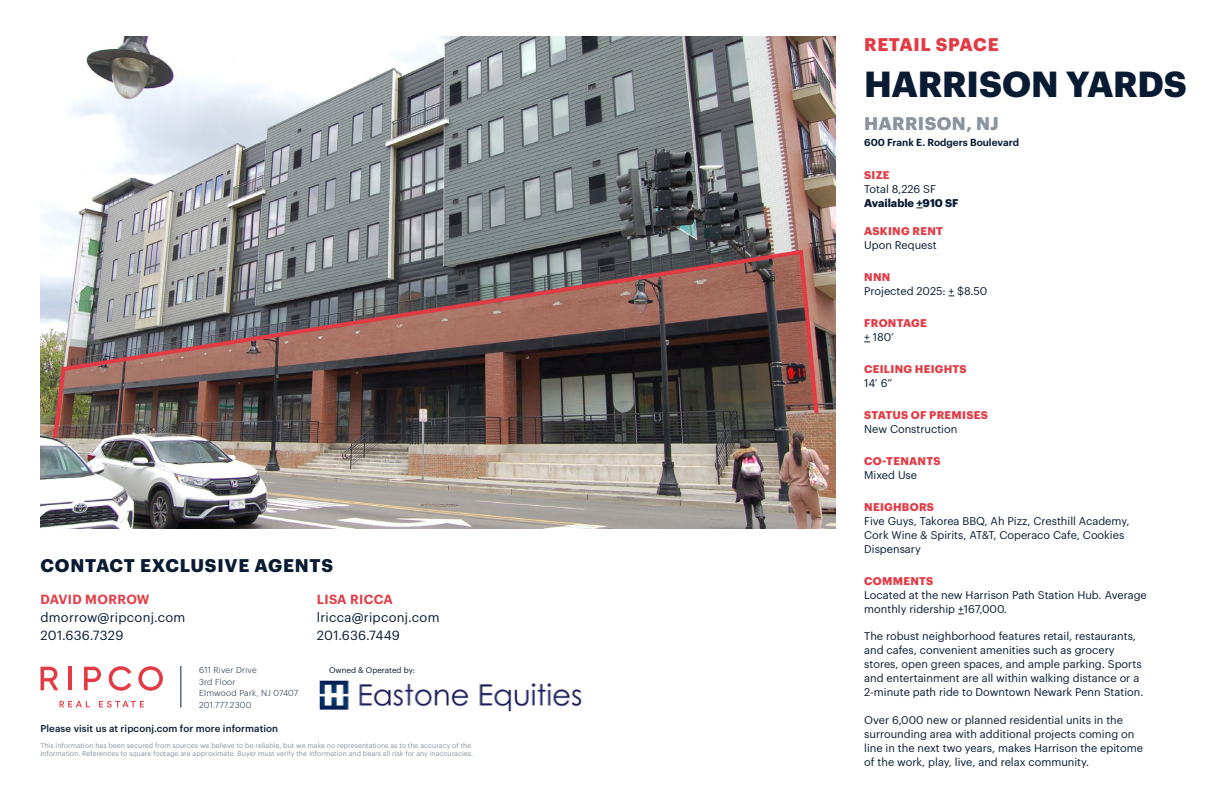
<style>
.page{position:relative;width:1224px;height:792px;background:#fff}
.page>*{position:absolute;margin:0;border:0;box-sizing:border-box;transform-origin:0 0}
.t1{font:700 35.5px "Graphik";letter-spacing:-.01em;color:#081b33}
.t2{font:700 18px "Graphik";letter-spacing:.045em;color:#081b33}
.t3{font:700 18px "Graphik";letter-spacing:.03em;color:#e33b45}
.t4{font:700 18px "Graphik";letter-spacing:.015em;color:#8a949d}
.t5{font:13px/18px "Graphik";letter-spacing:.02em;color:#081b33}
.t6{font:600 13px "Graphik";letter-spacing:.025em;color:#e33b45}
.t7{font:11px/14px "Graphik";color:#081b33}
.t8{font:700 11px "Graphik";letter-spacing:.025em;color:#e33b45}
.t9{font:700 11px "Graphik";color:#081b33}
.t10{font:600 10px "Graphik";color:#081b33}
.t11{font:500 9.8px "Graphik";letter-spacing:.01em;color:#081b33}
.t12{font:300 8.5px/11.5px "Graphik";letter-spacing:.03em;color:#081b33}
.t13{font:8px "Graphik";color:#081b33}
.t14{font:7px/8.5px "Graphik";color:#8a949d}
</style>
<div class="page">
<img style="left:40px;top:36px;width:795px;height:492px">
<hr style="left:181px;top:666px;width:1px;height:42px;background:#081b33">
<svg style="left:60px;top:701px;width:30px;height:6px"></svg>
<svg style="left:99px;top:701px;width:45px;height:7px"></svg>
<svg style="left:41px;top:667px;width:17px;height:23px"></svg>
<hr style="left:69px;top:667px;width:3px;height:23px;background:#e33b45">
<svg style="left:109px;top:666px;width:22px;height:25px"></svg>
<svg style="left:138px;top:666px;width:25px;height:25px"></svg>
<svg style="left:84px;top:667px;width:17px;height:23px"></svg>
<img style="left:50px;top:247px;width:771px;height:196px">
<img style="left:320px;top:680px;width:261px;height:32px">
<h2 class="t2" style="left:41px;top:552px;width:294px">CONTACT EXCLUSIVE AGENTS</h2>
<p class="t6" style="left:41px;top:590px;width:111px">DAVID MORROW</p>
<p class="t5" style="left:40px;top:607px;width:146px">dmorrow@ripconj.com<br>201.636.7329</p>
<p class="t6" style="left:317px;top:590px;width:78px">LISA RICCA</p>
<p class="t5" style="left:317px;top:607px;width:124px">lricca@ripconj.com<br>201.636.7449</p>
<p class="t13" style="left:329px;top:664px;width:88px">Owned &amp; Operated by:</p>
<p class="t12" style="left:199px;top:664px;width:100px">611 River Drive<br>3rd Floor<br>Elmwood Park, NJ 07407<br>201.777.2300</p>
<p class="t14" style="left:40px;top:740px;width:434px">This information has been secured from sources we believe to be reliable, but we make no representations as to the accuracy of the information. References to square footage are approximate. Buyer must verify the information and bears all risk for any inaccuracies.</p>
<p class="t11" style="left:40px;top:721px;width:239px">Please visit us at ripconj.com for more information</p>
<h2 class="t3" style="left:864px;top:30px;width:136px">RETAIL SPACE</h2>
<h1 class="t1" style="left:864px;top:56px;width:324px">HARRISON YARDS</h1>
<h2 class="t4" style="left:864px;top:109px;width:136px">HARRISON, NJ</h2>
<p class="t10" style="left:864px;top:135px;width:156px">600 Frank E. Rodgers Boulevard</p>
<p class="t8" style="left:864px;top:166px;width:27px">SIZE</p>
<p class="t7" style="left:864px;top:181px;width:73px">Total 8,226 SF</p>
<p class="t9" style="left:864px;top:194px;width:96px">Available +910 SF</p>
<p class="t8" style="left:864px;top:222px;width:80px">ASKING RENT</p>
<p class="t7" style="left:864px;top:237px;width:74px">Upon Request</p>
<p class="t8" style="left:864px;top:268px;width:28px">NNN</p>
<p class="t7" style="left:864px;top:283px;width:125px">Projected 2025: + $8.50</p>
<p class="t8" style="left:864px;top:314px;width:64px">FRONTAGE</p>
<p class="t7" style="left:864px;top:329px;width:31px">+ 180’</p>
<p class="t8" style="left:864px;top:360px;width:104px">CEILING HEIGHTS</p>
<p class="t7" style="left:864px;top:375px;width:29px">14’ 6”</p>
<p class="t8" style="left:864px;top:406px;width:125px">STATUS OF PREMISES</p>
<p class="t7" style="left:864px;top:421px;width:95px">New Construction</p>
<p class="t8" style="left:864px;top:452px;width:78px">CO-TENANTS</p>
<p class="t7" style="left:864px;top:467px;width:54px">Mixed Use</p>
<p class="t8" style="left:864px;top:498px;width:71px">NEIGHBORS</p>
<p class="t7" style="left:864px;top:513px;width:267px">Five Guys, Takorea BBQ, Ah Pizz, Cresthill Academy,<br>Cork Wine &amp; Spirits, AT&amp;T, Coperaco Cafe, Cookies<br>Dispensary</p>
<p class="t8" style="left:864px;top:572px;width:71px">COMMENTS</p>
<p class="t7" style="left:864px;top:587px;width:284px">Located at the new Harrison Path Station Hub. Average monthly ridership +167,000.</p>
<p class="t7" style="left:864px;top:628px;width:281px">The robust neighborhood features retail, restaurants, and cafes, convenient amenities such as grocery stores, open green spaces, and ample parking. Sports and entertainment are all within walking distance or a 2-minute path ride to Downtown Newark Penn Station.</p>
<p class="t7" style="left:864px;top:712px;width:280px">Over 6,000 new or planned residential units in the surrounding area with additional projects coming on line in the next two years, makes Harrison the epitome of the work, play, live, and relax community.</p>
</div>
